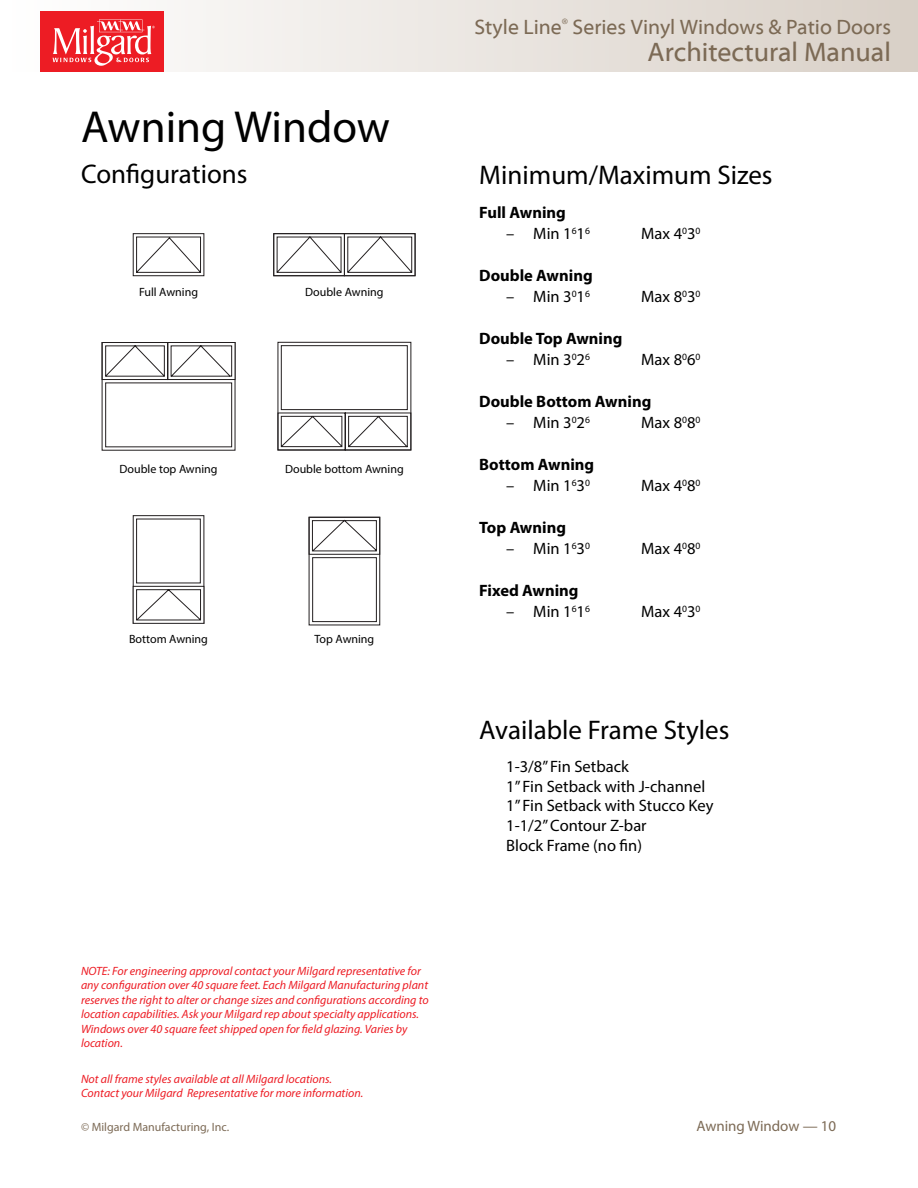
<style>
.page{position:relative;width:918px;height:1188px;background:#fff}
.page>*{position:absolute;margin:0;border:0;box-sizing:border-box;transform-origin:0 0}
.t1{font:45px "Myriad Pro";color:#000}
.t2{font:27px "Myriad Pro";color:#000}
.t3{font:27px "Myriad Web Pro";color:#7c6a55}
.t4{font:21px "Myriad Web Pro";color:#7c6a55}
.t5{font:16.5px/19.8px "Myriad Pro";color:#000}
.t6{font:700 16.5px "Myriad Pro";color:#000}
.t7{font:15px "Myriad Pro";color:#7c6a55}
.t8{font:italic 12px/14.4px "Myriad Pro";color:#ed1c24}
.t9{font:12px "Myriad Pro";color:#000}
.t10{font:12px "Myriad Pro";color:#7c6a55}
</style>
<div class="page">
<div style="left:1px;top:1px;width:916px;height:71px;background:linear-gradient(to right,#fffefe,#d8d0c7)"></div>
<div style="left:40px;top:11px;width:123px;height:61px;background:#ed1c24"></div>
<svg style="left:52px;top:19px;width:103px;height:47px"></svg>
<svg style="left:278px;top:345px;width:133px;height:105px"></svg>
<div style="left:102px;top:342px;width:133px;height:109px;background:linear-gradient(to right,#fff,#fff)"></div>
<svg style="left:102px;top:342px;width:133px;height:105px"></svg>
<svg style="left:136px;top:236px;width:65px;height:1px"></svg>
<div style="left:133px;top:233px;width:71px;height:43px;border:1px solid #231f20"></div>
<svg style="left:136px;top:237px;width:65px;height:36px"></svg>
<div style="left:309px;top:517px;width:71px;height:108px;background:linear-gradient(to right,#fff,#fff)"></div>
<svg style="left:309px;top:517px;width:71px;height:105px"></svg>
<svg style="left:133px;top:519px;width:71px;height:105px"></svg>
<svg style="left:273px;top:233px;width:142px;height:43px"></svg>
<h1 class="t1" style="left:81px;top:99px;width:311px">Awning Window</h1>
<h2 class="t2" style="left:81px;top:157px;width:168px">Configurations</h2>
<p class="t9" style="left:139px;top:285px;width:61px">Full Awning</p>
<p class="t9" style="left:305px;top:285px;width:80px">Double Awning</p>
<p class="t9" style="left:120px;top:461px;width:100px">Double top Awning</p>
<p class="t9" style="left:285px;top:461px;width:120px">Double bottom Awning</p>
<p class="t9" style="left:129px;top:631px;width:80px">Bottom Awning</p>
<p class="t9" style="left:315px;top:631px;width:61px">Top Awning</p>
<p class="t8" style="left:81px;top:964px;width:349px">NOTE: For engineering approval contact your Milgard representative for any configuration over 40 square feet. Each Milgard Manufacturing plant reserves the right to alter or change sizes and configurations according to location capabilities. Ask your Milgard rep about specialty applications.<br>Windows over 40 square feet shipped open for field glazing. Varies by location.</p>
<p class="t8" style="left:81px;top:1071px;width:284px">Not all frame styles available at all Milgard locations.<br>Contact your Milgard Representative for more information.</p>
<h3 class="t4" style="left:475px;top:16px;width:418px">Style Line<sup>®</sup> Series Vinyl Windows &amp; Patio Doors</h3>
<h2 class="t3" style="left:648px;top:38px;width:245px">Architectural Manual</h2>
<h2 class="t2" style="left:479px;top:158px;width:295px">Minimum/Maximum Sizes</h2>
<h3 class="t6" style="left:479px;top:202px;width:88px">Full Awning</h3>
<h3 class="t5" style="left:506px;top:223px;width:85px">– Min 1<sup>6</sup>1<sup>6</sup></h3>
<h3 class="t5" style="left:641px;top:223px;width:61px">Max 4<sup>0</sup>3<sup>0</sup></h3>
<h3 class="t6" style="left:479px;top:265px;width:115px">Double Awning</h3>
<h3 class="t5" style="left:506px;top:286px;width:85px">– Min 3<sup>0</sup>1<sup>6</sup></h3>
<h3 class="t5" style="left:641px;top:286px;width:61px">Max 8<sup>0</sup>3<sup>0</sup></h3>
<h3 class="t6" style="left:479px;top:328px;width:145px">Double Top Awning</h3>
<h3 class="t5" style="left:506px;top:349px;width:85px">– Min 3<sup>0</sup>2<sup>6</sup></h3>
<h3 class="t5" style="left:641px;top:349px;width:61px">Max 8<sup>0</sup>6<sup>0</sup></h3>
<h3 class="t6" style="left:479px;top:391px;width:174px">Double Bottom Awning</h3>
<h3 class="t5" style="left:506px;top:412px;width:85px">– Min 3<sup>0</sup>2<sup>6</sup></h3>
<h3 class="t5" style="left:641px;top:412px;width:61px">Max 8<sup>0</sup>8<sup>0</sup></h3>
<h3 class="t6" style="left:479px;top:454px;width:117px">Bottom Awning</h3>
<h3 class="t5" style="left:506px;top:475px;width:85px">– Min 1<sup>6</sup>3<sup>0</sup></h3>
<h3 class="t5" style="left:641px;top:475px;width:61px">Max 4<sup>0</sup>8<sup>0</sup></h3>
<h3 class="t6" style="left:479px;top:517px;width:88px">Top Awning</h3>
<h3 class="t5" style="left:506px;top:538px;width:85px">– Min 1<sup>6</sup>3<sup>0</sup></h3>
<h3 class="t5" style="left:641px;top:538px;width:61px">Max 4<sup>0</sup>8<sup>0</sup></h3>
<h3 class="t6" style="left:479px;top:580px;width:101px">Fixed Awning</h3>
<h3 class="t5" style="left:506px;top:601px;width:85px">– Min 1<sup>6</sup>1<sup>6</sup></h3>
<h3 class="t5" style="left:641px;top:601px;width:61px">Max 4<sup>0</sup>3<sup>0</sup></h3>
<h2 class="t2" style="left:479px;top:713px;width:252px">Available Frame Styles</h2>
<h3 class="t5" style="left:506px;top:756px;width:209px">1-3/8” Fin Setback<br>1” Fin Setback with J-channel<br>1” Fin Setback with Stucco Key<br>1-1/2” Contour Z-bar<br>Block Frame (no fin)</h3>
<p class="t10" style="left:81px;top:1119px;width:150px">© Milgard Manufacturing, Inc.</p>
<p class="t7" style="left:696px;top:1116px;width:141px">Awning Window — 10</p>
</div>
